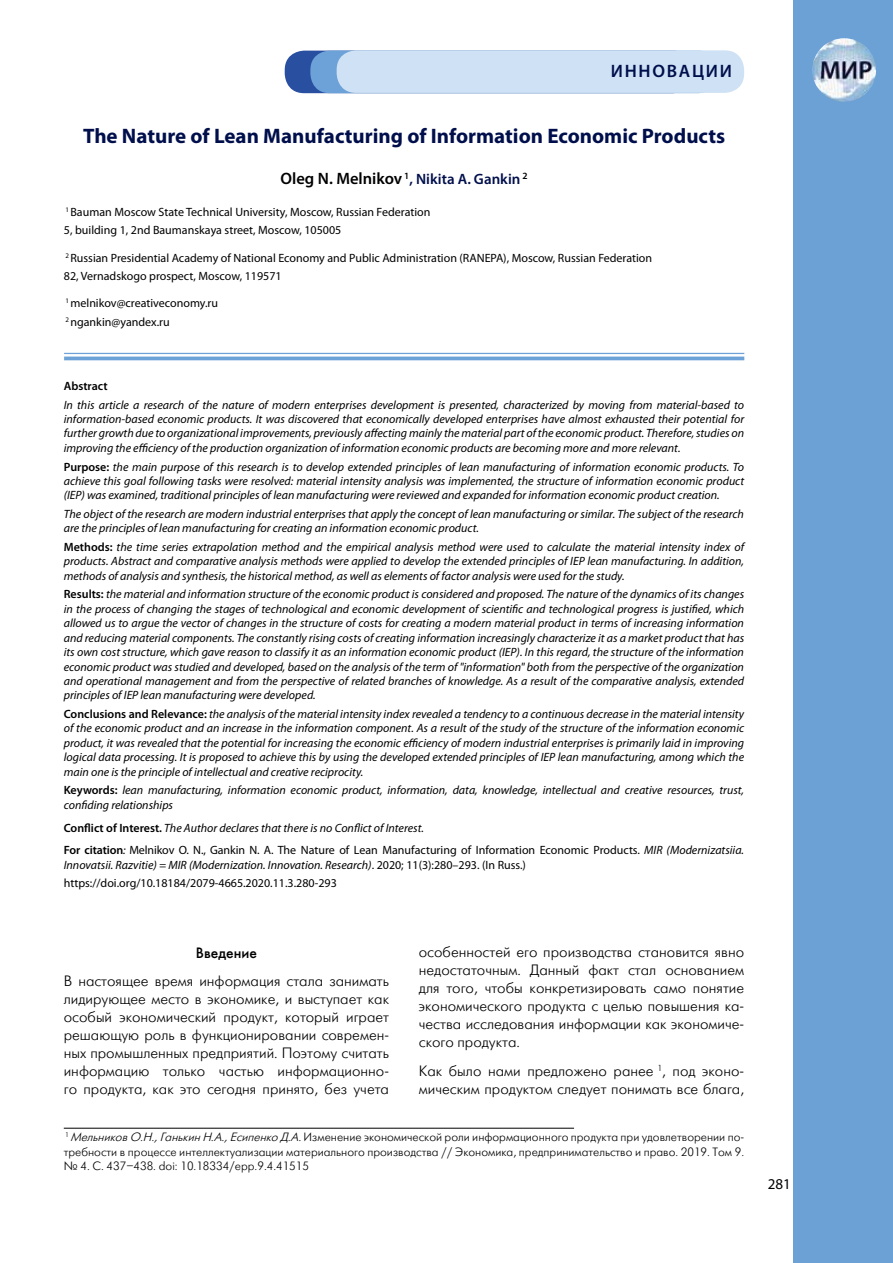
<style>
.page{position:relative;width:893px;height:1263px;background:#fff}
.page>*{position:absolute;margin:0;border:0;box-sizing:border-box;transform-origin:0 0}
.t1{font:700 21px "Myriad Pro";color:#000f4c}
.t2{font:600 18px "Myriad Pro";color:#000f4c}
.t3{font:15px/18px "Futuris Light C";color:#000;text-align:justify}
.t4{font:600 15px "Myriad Pro";color:#000f4c}
.t5{font:15px "Futuris C";color:#000}
.t6{font:15px "Myriad Pro";color:#000}
.t7{font:italic 12px/14.4px "Myriad Pro";color:#000;text-align:justify}
.t8{font:12px/18.6px "Myriad Pro";color:#000}
.t9{font:12px/14.4px "Futuris Light C";color:#000;text-align:justify}
.t10{font:600 12px "Myriad Pro";color:#000}
.s1{font-size:16.5px;color:#000}
.s2{font-weight:600;font-style:normal}
.s3{font-weight:600}
.s4{font-style:italic}
</style>
<div class="page">
<div style="left:285px;top:51px;width:407px;height:42px;background:#294fa1;border-radius:19px"></div>
<div style="left:310px;top:51px;width:408px;height:42px;background:#6ca2d7;border-radius:19px"></div>
<div style="left:337px;top:50px;width:407px;height:43px;background:#cfe1f4;border-radius:19px"></div>
<div style="left:794px;top:0;width:99px;height:1263px;background:#6ca1d6"></div>
<img style="left:812px;top:38px;width:64px;height:64px;border-radius:32px">
<hr style="left:64px;top:353px;width:680px;height:1px;background:#6ca2d7">
<hr style="left:64px;top:357px;width:680px;height:3px;background:#6ca2d7">
<hr style="left:64px;top:1128px;width:510px;height:1px;background:#000">
<h2 class="t2" style="left:611px;top:59px;width:28px">инновац</h2>
<h2 class="t2" style="left:706px;top:59px;width:28px">ии</h2>
<h1 class="t1" style="left:83px;top:123px;width:644px">The Nature of Lean Manufacturing of Information Economic Products</h1>
<p class="t4" style="left:281px;top:170px;width:249px"><span class="s1">Oleg N. Melnikov</span> <sup>1</sup>, Nikita A. Gankin <sup>2</sup></p>
<p class="t8" style="left:64px;top:202px;width:368px"><sup>1</sup> Bauman Moscow State Technical University, Moscow, Russian Federation<br>5, building 1, 2nd Baumanskaya street, Moscow, 105005</p>
<p class="t8" style="left:64px;top:248px;width:590px"><sup>2</sup> Russian Presidential Academy of National Economy and Public Administration (RANEPA), Moscow, Russian Federation<br>82, Vernadskogo prospect, Moscow, 119571</p>
<p class="t8" style="left:65px;top:294px;width:154px"><sup>1</sup> melnikov@creativeconomy.ru<br><sup>2</sup> ngankin@yandex.ru</p>
<p class="t10" style="left:64px;top:378px;width:45px">Abstract</p>
<p class="t7" style="left:64px;top:397px;width:682px">In this article a research of the nature of modern enterprises development is presented, characterized by moving from material-based to information-based economic products. It was discovered that economically developed enterprises have almost exhausted their potential for further growth due to organizational improvements, previously affecting mainly the material part of the economic product. Therefore, studies on improving the efficiency of the production organization of information economic products are becoming more and more relevant.</p>
<p class="t7" style="left:64px;top:459px;width:682px"><span class="s2">Purpose:</span> the main purpose of this research is to develop extended principles of lean manufacturing of information economic products. To achieve this goal following tasks were resolved: material intensity analysis was implemented, the structure of information economic product (IEP) was examined, traditional principles of lean manufacturing were reviewed and expanded for information economic product creation.</p>
<p class="t7" style="left:64px;top:507px;width:682px">The object of the research are modern industrial enterprises that apply the concept of lean manufacturing or similar. The subject of the research are the principles of lean manufacturing for creating an information economic product.</p>
<p class="t7" style="left:64px;top:540px;width:682px"><span class="s2">Methods:</span> the time series extrapolation method and the empirical analysis method were used to calculate the material intensity index of products. Abstract and comparative analysis methods were applied to develop the extended principles of IEP lean manufacturing. In addition, methods of analysis and synthesis, the historical method, as well as elements of factor analysis were used for the study.</p>
<p class="t7" style="left:64px;top:587px;width:682px"><span class="s2">Results:</span> the material and information structure of the economic product is considered and proposed. The nature of the dynamics of its changes in the process of changing the stages of technological and economic development of scientific and technological progress is justified, which allowed us to argue the vector of changes in the structure of costs for creating a modern material product in terms of increasing information and reducing material components. The constantly rising costs of creating information increasingly characterize it as a market product that has its own cost structure, which gave reason to classify it as an information economic product (IEP). In this regard, the structure of the information economic product was studied and developed, based on the analysis of the term of "information" both from the perspective of the organization and operational management and from the perspective of related branches of knowledge. As a result of the comparative analysis, extended principles of IEP lean manufacturing were developed.</p>
<p class="t7" style="left:64px;top:706px;width:682px"><span class="s2">Conclusions and Relevance:</span> the analysis of the material intensity index revealed a tendency to a continuous decrease in the material intensity of the economic product and an increase in the information component. As a result of the study of the structure of the information economic product, it was revealed that the potential for increasing the economic efficiency of modern industrial enterprises is primarily laid in improving logical data processing. It is proposed to achieve this by using the developed extended principles of IEP lean manufacturing, among which the main one is the principle of intellectual and creative reciprocity.</p>
<p class="t7" style="left:64px;top:783px;width:682px"><span class="s2">Keywords:</span> lean manufacturing, information economic product, information, data, knowledge, intellectual and creative resources, trust, confiding relationships</p>
<p class="t8" style="left:64px;top:816px;width:682px;line-height:23px"><span class="s3">Conflict of Interest.</span> <span class="s4">The Author declares that there is no Conflict of Interest.<br></span><span class="s3">For citation</span><span class="s4">:</span> Melnikov O. N., Gankin N. A. The Nature of Lean Manufacturing of Information Economic Products. <span class="s4">MIR (Modernizatsiia.</span></p>
<p class="t8" style="left:64px;top:855px;width:464px"><span class="s4">Innovatsii. Razvitie) = MIR (Modernization. Innovation. Research)</span>. 2020; 11(3):280–293. (In Russ.) https://doi.org/10.18184/2079-4665.2020.11.3.280-293</p>
<p class="t3" style="left:419px;top:944px;width:327px">особенностей его производства становится явно недостаточным. Данный факт стал основанием для того, чтобы конкретизировать само понятие экономического продукта с целью повышения ка&shy;чества исследования информации как экономиче&shy;ского продукта.</p>
<p class="t3" style="left:419px;top:1062px;width:327px">Как было нами предложено ранее <sup>1</sup>, под эконо&shy;мическим продуктом следует понимать все блага,</p>
<p class="t9" style="left:64px;top:1130px;width:682px"><sup>1</sup> <span class="s4">МельниковО.Н.,ГанькинН.А.,Есипенко Д.А.</span>Изменение экономической роли информационного продукта при удовлетворении по&shy;требности в процессе интеллектуализации материального производства // Экономика, предпринимательство и право. 2019. Том 9. № 4. С. 437–438. doi: 10.18334/epp.9.4.41515</p>
<p class="t5" style="left:196px;top:943px;width:63px">Введение</p>
<p class="t3" style="left:64px;top:972px;width:327px">В настоящее время информация стала занимать лидирующее место в экономике, и выступает как особый экономический продукт, который играет решающую роль в функционировании современ&shy;ных промышленных предприятий. Поэтому считать информацию только частью информационно&shy;го продукта, как это сегодня принято, без учета</p>
<p class="t6" style="left:768px;top:1175px;width:25px">281</p>
</div>
